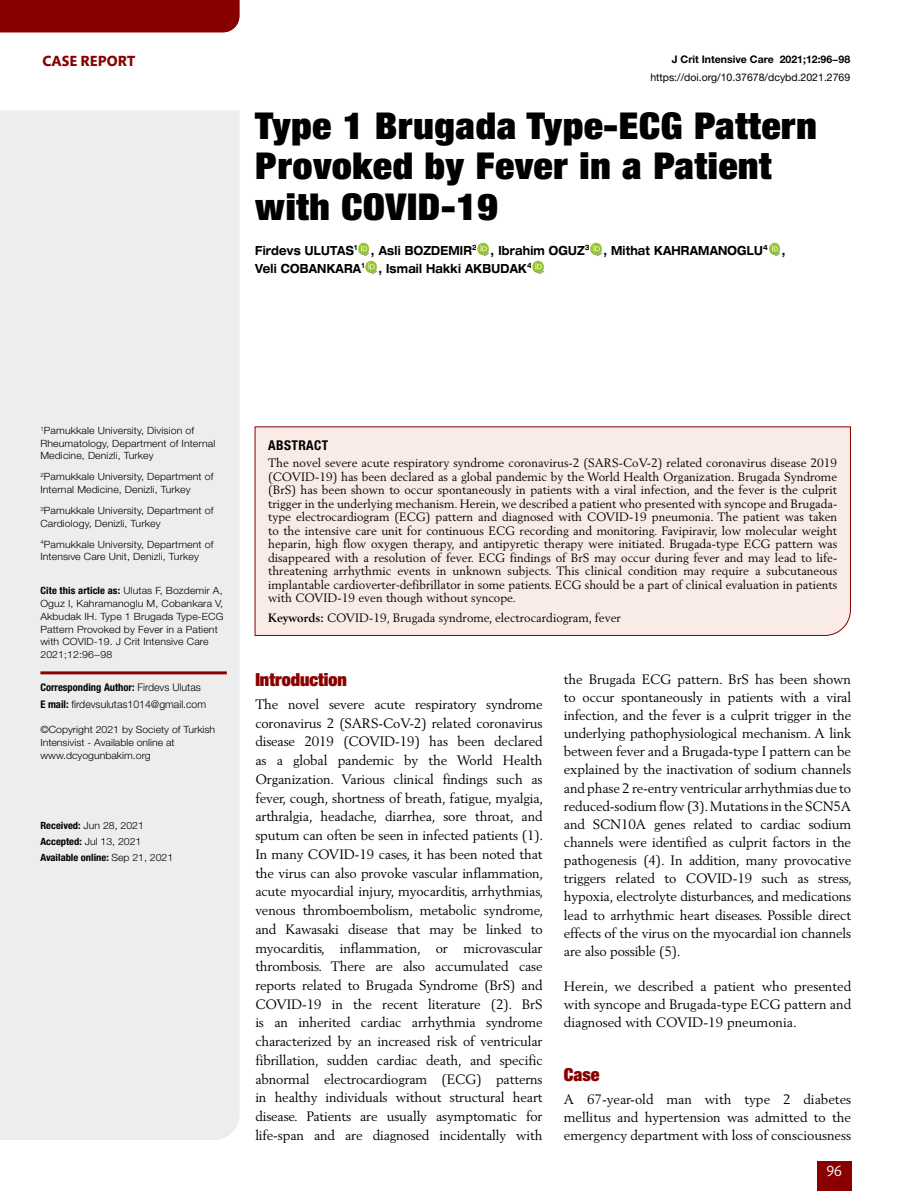
<style>
.page{position:relative;width:915px;height:1191px;background:#fff}
.page>*{position:absolute;margin:0;border:0;box-sizing:border-box;transform-origin:0 0}
.t1{font:900 condensed 37.05px/40.5px "Helvetica Neue LT Pro";letter-spacing:.02em;color:#000;scale:1.05 1}
.t2{font:900 condensed 18px "Helvetica Neue LT Pro";color:#890000}
.t3{font:700 15px "Mundo Sans Std";color:#890000}
.t4{font:15px "Mundo Sans Std";color:#fff}
.t5{font:13.5px/18.8px "Berling LT Std";letter-spacing:-.01em;color:#000;text-align:justify}
.t6{font:700 condensed 13.5px "Helvetica Neue LT Pro";letter-spacing:.03em;color:#000}
.t7{font:700 expanded 12.6px/18px "Helvetica Neue LT Pro";letter-spacing:.02em;color:#000;scale:.79 1}
.t8{font:12px/13.5px "Berling LT Std";color:#000;text-align:justify}
.t9{font:300 10.5px/16.2px "Helvetica Neue LT Pro";color:#000}
.t10{font:10.5px "Helvetica Neue LT Pro";color:#000}
.t11{font:700 10.5px "Helvetica Neue LT Pro";color:#000}
.t12{font:300 10.05px/12.8px "Helvetica Neue LT Pro";letter-spacing:.01em;color:#000;scale:1.05 1}
.t13{font:700 condensed 10.05px/16.2px "Helvetica Neue LT Pro";color:#000;scale:1.05 1}
.s1{font-weight:700;font-stretch:condensed}
.s2{font-weight:300;font-stretch:normal}
.s3{font-family:"Calibri"}
.s4{font-weight:700}
</style>
<div class="page">
<div style="left:816px;top:1161px;width:34px;height:30px;background:#890000"></div>
<div style="left:0;top:111px;width:239px;height:1029px;background:#ededed"></div>
<svg style="left:358px;top:243px;width:11px;height:13px"></svg>
<svg style="left:477px;top:243px;width:12px;height:13px"></svg>
<img style="left:590px;top:243px;width:12px;height:13px">
<img style="left:769px;top:243px;width:11px;height:13px">
<img style="left:365px;top:261px;width:12px;height:13px">
<svg style="left:532px;top:261px;width:12px;height:13px"></svg>
<div style="left:254px;top:426px;width:596px;height:210px;background:#f9ebe6"></div>
<hr style="left:40px;top:671px;width:187px;height:3px;background:#890000">
<div style="left:0;top:0;width:239px;height:32px;background:#890000"></div>
<p class="t3" style="left:43px;top:52px;width:94px">CASE REPORT</p>
<p class="t11" style="left:671px;top:53px;width:180px">J Crit Intensive Care 2021;12:96−98</p>
<p class="t10" style="left:650px;top:71px;width:201px">https://doi.org/10.37678/dcybd.2021.2769</p>
<h1 class="t1" style="left:255px;top:104px;width:536px">Type 1 Brugada Type-ECG Pattern<br>Provoked by Fever in a Patient with COVID-19</h1>
<p class="t7" style="left:255px;top:241px;width:672px">Firdevs ULUTAS<sup>1</sup> , Asli BOZDEMIR<sup>2</sup> , Ibrahim OGUZ<sup>3</sup> , Mithat KAHRAMANOGLU<sup>4</sup> ,<br>Veli COBANKARA<sup>1</sup> , Ismail Hakki AKBUDAK<sup>4</sup></p>
<p class="t12" style="left:40px;top:424px;width:168px"><sup>1</sup>Pamukkale University, Division of<br>Rheumatology, Department of Internal<br>Medicine, Denizli, Turkey</p>
<p class="t12" style="left:40px;top:470px;width:166px"><sup>2</sup>Pamukkale University, Department of<br>Internal Medicine, Denizli, Turkey</p>
<p class="t12" style="left:40px;top:504px;width:166px"><sup>3</sup>Pamukkale University, Department of<br>Cardiology, Denizli, Turkey</p>
<p class="t12" style="left:40px;top:537px;width:166px"><sup>4</sup>Pamukkale University, Department of<br>Intensıve Care Unit, Denizli, Turkey</p>
<p class="t12" style="left:40px;top:584px;width:176px"><span class="s1">Cite this article as:</span> Ulutas F, Bozdemir A, Oguz I, Kahramanoglu M, Cobankara V, Akbudak IH. Type 1 Brugada Type-ECG Pattern Provoked by Fever in a Patient with COVID-19. J Crit Intensive Care 2021;12:96−98</p>
<p class="t9" style="left:40px;top:679px;width:167px"><span class="s1">Corresponding Author:</span> Firdevs Ulutas<br><span class="s1">E mail:</span> firdevsulutas1014@gmail.com</p>
<p class="t12" style="left:40px;top:723px;width:168px">©Copyright 2021 by Society of Turkish<br>Intensivist - Available online at www.dcyogunbakim.org</p>
<p class="t13" style="left:40px;top:817px;width:128px">Received: <span class="s2">Jun 28, 2021<br></span>Accepted: <span class="s2">Jul 13, 2021<br></span>Available online: <span class="s2">Sep 21, 2021</span></p>
<p class="t6" style="left:268px;top:436px;width:62px">ABSTRACT</p>
<p class="t8" style="left:268px;top:456px;width:570px">The novel severe acute respiratory syndrome coronavirus-2 (SARS-CoV-2) related coronavirus disease 2019 (COVID-19) has been declared as a global pandemic by the World Health Organization. Brugada Syndrome (BrS) has been shown to occur spontaneously in patients with a viral infection, and the fever is the culprit trigger in the underlying mechanism. Herein, we described a patient who presented with syncope and Brugada&shy;type electrocardiogram (ECG) pattern and diagnosed with COVID-19 pneumonia. The patient was taken to the intensive care unit for continuous ECG recording and monitoring. Favipiravir, low molecular weight heparin, high flow oxygen therapy, and antipyretic therapy were initiated. Brugada-type ECG pattern was disappeared with a resolution of fever. ECG findings of BrS may occur during fever and may lead to life&shy;threatening arrhythmic events in unknown subjects. This clinical condition may require a subcutaneous implantable cardioverter<span class="s3">‐</span>defibrillator in some patients. ECG should be a part of clinical evaluation in patients with COVID-19 even though without syncope.</p>
<p class="t8" style="left:268px;top:611px;width:354px"><span class="s4">Keywords:</span> COVID-19, Brugada syndrome, electrocardiogram, fever</p>
<h2 class="t2" style="left:255px;top:668px;width:93px">Introduction</h2>
<p class="t5" style="left:255px;top:694px;width:289px">The novel severe acute respiratory syndrome coronavirus 2 (SARS-CoV-2) related coronavirus disease 2019 (COVID-19) has been declared as a global pandemic by the World Health Organization. Various clinical findings such as fever, cough, shortness of breath, fatigue, myalgia, arthralgia, headache, diarrhea, sore throat, and sputum can often be seen in infected patients (1).<br>In many COVID-19 cases, it has been noted that the virus can also provoke vascular inflammation, acute myocardial injury, myocarditis, arrhythmias, venous thromboembolism, metabolic syndrome, and Kawasaki disease that may be linked to myocarditis, inflammation, or microvascular thrombosis. There are also accumulated case reports related to Brugada Syndrome (BrS) and COVID-19 in the recent literature (2). BrS is an inherited cardiac arrhythmia syndrome characterized by an increased risk of ventricular fibrillation, sudden cardiac death, and specific abnormal electrocardiogram (ECG) patterns in healthy individuals without structural heart disease. Patients are usually asymptomatic for life-span and are diagnosed incidentally with</p>
<p class="t5" style="left:563px;top:669px;width:289px;line-height:18.1px">the Brugada ECG pattern. BrS has been shown to occur spontaneously in patients with a viral infection, and the fever is a culprit trigger in the underlying pathophysiological mechanism. A link between fever and a Brugada-type I pattern can be explained by the inactivation of sodium channels and phase 2 re-entry ventricular arrhythmias due to reduced-sodium flow (3). Mutations in the SCN5A and SCN10A genes related to cardiac sodium channels were identified as culprit factors in the pathogenesis (4). In addition, many provocative triggers related to COVID-19 such as stress, hypoxia, electrolyte disturbances, and medications lead to arrhythmic heart diseases. Possible direct effects of the virus on the myocardial ion channels are also possible (5).</p>
<p class="t5" style="left:563px;top:977px;width:289px;line-height:18.1px">Herein, we described a patient who presented with syncope and Brugada-type ECG pattern and diagnosed with COVID-19 pneumonia.</p>
<h2 class="t2" style="left:563px;top:1063px;width:37px">Case</h2>
<p class="t5" style="left:563px;top:1089px;width:289px;line-height:18.1px">A 67-year-old man with type 2 diabetes mellitus and hypertension was admitted to the emergency department with loss of consciousness</p>
<p class="t4" style="left:826px;top:1162px;width:17px">96</p>
</div>
